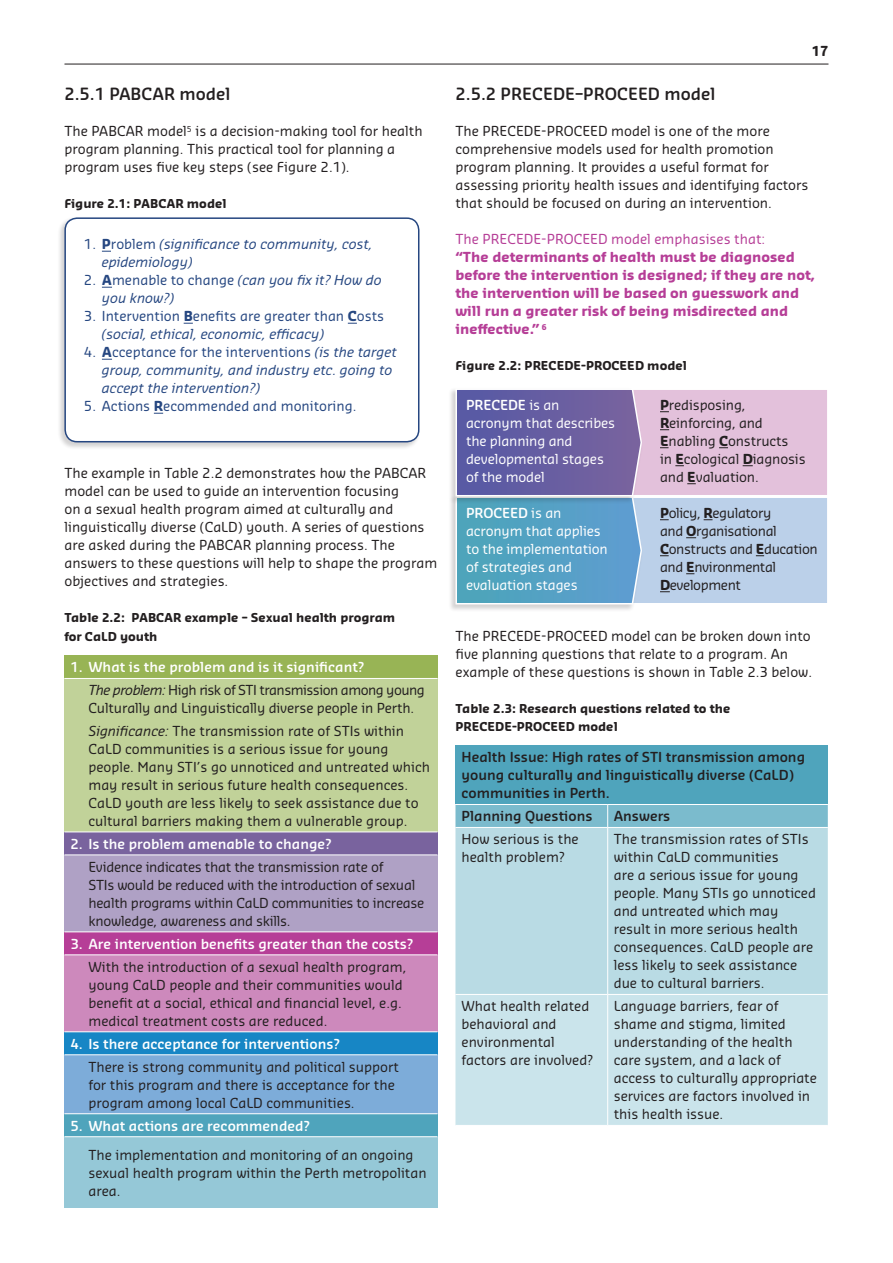
<style>
.page{position:relative;width:893px;height:1263px;background:#fff}
.page>*{position:absolute;margin:0;border:0;box-sizing:border-box;transform-origin:0 0}
.Subhead_3_copy{font:600 16.5px "Sansa Soft Pro";color:#231f20}
.Body_copy{font:13.5px/18px "Sansa Soft Pro";color:#231f20}
.t1{font:italic 13.5px/18px "Sansa Soft Pro";color:#264781}
.Body_copy-2{font:700 13.5px/18px "Sansa Soft Pro";color:#b63e97}
.Body_copy-3{font:600 13.5px "Sansa Soft Pro";color:#fff}
.Body_copy-4{font:13.5px/18px "Sansa Soft Pro";letter-spacing:-.02em;color:#231f20}
.Body_copy-5{font:13.5px/18px "Sansa Soft Pro";letter-spacing:-.01em;color:#fff}
.Body_copy-6{font:600 13.5px/18px "Sansa Soft Pro";color:#231f20}
.t2{font:13.5px/18px "Sansa Soft Pro";color:#264781}
.Body_copy-7{font:13.5px/18px "Sansa Soft Pro";letter-spacing:-.03em;color:#231f20}
.Body_copy-8{font:13.5px "Sansa Soft Pro";color:#b63e97}
.t3{font:700 13.5px "Sansa Soft Pro";color:#231f20}
.Figure_subheads{font:700 12px/18px "Sansa Soft Pro";color:#231f20}
.s1{font-style:normal}
.s2{font-weight:700;font-style:normal}
.s3{font-weight:700}
.s4{font-style:italic}
.s5{font-weight:600}
</style>
<div class="page">
<hr style="left:65px;top:64px;width:763px;height:1px;background:#231f20">
<div style="left:455px;top:745px;width:373px;height:59px;background:#4fa4bc"></div>
<div style="left:455px;top:828px;width:373px;height:166px;background:#b9dbe4"></div>
<div style="left:455px;top:995px;width:373px;height:130px;background:#cae4eb"></div>
<hr style="left:607px;top:828px;width:1px;height:166px;background:#fff">
<div style="left:455px;top:804px;width:373px;height:23px;background:#7bbbcd"></div>
<hr style="left:607px;top:995px;width:1px;height:130px;background:#fff">
<div style="left:57px;top:216px;width:364px;height:234px;background:#231f20;opacity:.2"></div>
<div style="left:65px;top:218px;width:354px;height:224px;background:#fff;border-radius:12px"></div>
<div style="left:64px;top:217px;width:355px;height:225px;border:2px solid #264781;border-radius:12px"></div>
<div style="left:64px;top:655px;width:373px;height:23px;background:#98b455"></div>
<div style="left:64px;top:678px;width:373px;height:154px;background:#c1d299"></div>
<div style="left:64px;top:832px;width:373px;height:23px;background:#79639e"></div>
<div style="left:64px;top:855px;width:373px;height:77px;background:#afa1c5"></div>
<div style="left:64px;top:932px;width:373px;height:23px;background:#b63e97"></div>
<div style="left:64px;top:955px;width:373px;height:77px;background:#cd89bc"></div>
<div style="left:64px;top:1032px;width:373px;height:23px;background:#1786c5"></div>
<div style="left:64px;top:1055px;width:373px;height:59px;background:#7dacd9"></div>
<div style="left:64px;top:1114px;width:373px;height:23px;background:#4fa4bc"></div>
<div style="left:64px;top:1137px;width:373px;height:70px;background:#95c8d7"></div>
<hr style="left:64px;top:678px;width:373px;height:1px;background:#fff">
<hr style="left:64px;top:831px;width:373px;height:1px;background:#fff">
<hr style="left:64px;top:854px;width:373px;height:1px;background:#fff">
<hr style="left:64px;top:931px;width:373px;height:1px;background:#fff">
<hr style="left:64px;top:954px;width:373px;height:1px;background:#fff">
<hr style="left:64px;top:1031px;width:373px;height:1px;background:#fff">
<hr style="left:64px;top:1054px;width:373px;height:1px;background:#fff">
<hr style="left:64px;top:1113px;width:373px;height:1px;background:#fff">
<hr style="left:64px;top:1136px;width:373px;height:1px;background:#fff">
<div style="left:455px;top:389px;width:373px;height:107px;background:#e3c1db"></div>
<div style="left:455px;top:388px;width:373px;height:108px;border:2px solid #fff"></div>
<div style="left:455px;top:497px;width:373px;height:107px;background:#bbd0e9"></div>
<div style="left:455px;top:496px;width:373px;height:108px;border:2px solid #fff"></div>
<div style="left:448px;top:495px;width:195px;height:117px;background:#231f20;opacity:.2"></div>
<div style="left:448px;top:387px;width:195px;height:117px;background:#231f20;opacity:.2"></div>
<svg style="left:455px;top:388px;width:188px;height:217px;background:#6886b6"></svg>
<p class="Subhead_3_copy" style="left:64px;top:83px;width:168px">2.5.1 PABCAR model</p>
<p class="Body_copy" style="left:64px;top:122px;width:360px">The PABCAR model<sup>5</sup> is a decision-making tool for health program planning. This practical tool for planning a program uses five key steps (see Figure 2.1).</p>
<p class="Figure_subheads" style="left:64px;top:195px;width:164px">Figure 2.1: PABCAR model</p>
<p class="t1" style="left:102px;top:235px;width:272px;text-indent:-18px"><span class="s1">1.</span> <span class="s2">P</span><span class="s1">roblem</span> (significance to community, cost, epidemiology)</p>
<p class="t1" style="left:102px;top:271px;width:281px;text-indent:-18px"><span class="s1">2.</span> <span class="s2">A</span><span class="s1">menable to change</span> (can you fix it? How do you know?)</p>
<p class="t2" style="left:102px;top:307px;width:284px;text-indent:-18px">3. Intervention <span class="s3">B</span>enefits are greater than <span class="s3">C</span>osts <span class="s4">(social, ethical, economic, efficacy)</span></p>
<p class="t1" style="left:102px;top:343px;width:296px;text-indent:-18px"><span class="s1">4.</span> <span class="s2">A</span><span class="s1">cceptance for the interventions</span> (is the target group, community, and industry etc. going to accept the intervention?)</p>
<p class="t2" style="left:84px;top:397px;width:274px">5. Actions <span class="s3">R</span>ecommended and monitoring.</p>
<p class="Body_copy" style="left:64px;top:464px;width:374px">The example in Table 2.2 demonstrates how the PABCAR model can be used to guide an intervention focusing<br>on a sexual health program aimed at culturally and linguistically diverse (CaLD) youth. A series of questions are asked during the PABCAR planning process. The answers to these questions will help to shape the program objectives and strategies.</p>
<p class="Figure_subheads" style="left:64px;top:609px;width:332px">Table 2.2: PABCAR example – Sexual health program for CaLD youth</p>
<p class="Body_copy-3" style="left:70px;top:658px;width:295px">1. What is the problem and is it significant?</p>
<p class="Body_copy" style="left:88px;top:681px;width:338px"><span class="s4">The problem:</span> High risk of STI transmission among young<br>Culturally and Linguistically diverse people in Perth.</p>
<p class="Body_copy" style="left:88px;top:721px;width:343px"><span class="s4">Significance:</span> The transmission rate of STIs within CaLD communities is a serious issue for young people. Many STI’s go unnoticed and untreated which may result in serious future health consequences.<br>CaLD youth are less likely to seek assistance due to cultural barriers making them a vulnerable group.</p>
<p class="Body_copy-3" style="left:70px;top:835px;width:263px">2. Is the problem amenable to change?</p>
<p class="Body_copy-4" style="left:88px;top:857px;width:338px">Evidence indicates that the transmission rate of<br>STIs would be reduced with the introduction of sexual health programs within CaLD communities to increase knowledge, awareness and skills.</p>
<p class="Body_copy-3" style="left:70px;top:935px;width:344px">3. Are intervention benefits greater than the costs?</p>
<p class="Body_copy" style="left:88px;top:957px;width:319px">With the introduction of a sexual health program, young CaLD people and their communities would benefit at a social, ethical and financial level, e.g. medical treatment costs are reduced.</p>
<p class="Body_copy-3" style="left:70px;top:1035px;width:271px">4. Is there acceptance for interventions?</p>
<p class="Body_copy" style="left:88px;top:1057px;width:312px">There is strong community and political support for this program and there is acceptance for the program among local CaLD communities.</p>
<p class="Body_copy-3" style="left:70px;top:1117px;width:241px">5. What actions are recommended?</p>
<p class="Body_copy" style="left:88px;top:1145px;width:340px">The implementation and monitoring of an ongoing sexual health program within the Perth metropolitan area.</p>
<p class="t3" style="left:812px;top:42px;width:18px">17</p>
<p class="Subhead_3_copy" style="left:455px;top:83px;width:262px">2.5.2 PRECEDE–PROCEED model</p>
<p class="Body_copy" style="left:455px;top:122px;width:355px">The PRECEDE-PROCEED model is one of the more comprehensive models used for health promotion program planning. It provides a useful format for assessing priority health issues and identifying factors that should be focused on during an intervention.</p>
<p class="Body_copy-8" style="left:455px;top:230px;width:311px">The PRECEDE-PROCEED model emphasises that:</p>
<p class="Body_copy-2" style="left:455px;top:248px;width:361px">“The determinants of health must be diagnosed before the intervention is designed; if they are not, the intervention will be based on guesswork and will run a greater risk of being misdirected and ineffective.” <sup>6</sup></p>
<p class="Figure_subheads" style="left:455px;top:357px;width:233px">Figure 2.2: PRECEDE-PROCEED model</p>
<p class="Body_copy-5" style="left:466px;top:395px;width:151px"><span class="s5">PRECEDE</span> is an acronym that describes the planning and developmental stages of the model</p>
<p class="Body_copy-5" style="left:466px;top:503px;width:143px"><span class="s5">PROCEED</span> is an acronym that applies to the implementation of strategies and evaluation stages</p>
<p class="Body_copy" style="left:660px;top:395px;width:147px"><span class="s3">P</span>redisposing,<br><span class="s3">R</span>einforcing, and<br><span class="s3">E</span>nabling <span class="s3">C</span>onstructs<br>in <span class="s3">E</span>cological <span class="s3">D</span>iagnosis and <span class="s3">E</span>valuation.</p>
<p class="Body_copy-7" style="left:660px;top:503px;width:159px"><span class="s3">P</span>olicy, <span class="s3">R</span>egulatory<br>and <span class="s3">O</span>rganisational<br><span class="s3">C</span>onstructs and <span class="s3">E</span>ducation and <span class="s3">E</span>nvironmental<br><span class="s3">D</span>evelopment</p>
<p class="Body_copy" style="left:455px;top:626px;width:358px">The PRECEDE-PROCEED model can be broken down into five planning questions that relate to a program. An example of these questions is shown in Table 2.3 below.</p>
<p class="Figure_subheads" style="left:455px;top:699px;width:276px">Table 2.3: Research questions related to the<br>PRECEDE-PROCEED model</p>
<p class="Body_copy-6" style="left:461px;top:748px;width:345px">Health Issue: High rates of STI transmission among young culturally and linguistically diverse (CaLD) communities in Perth.</p>
<p class="Body_copy-6" style="left:461px;top:807px;width:133px">Planning Questions</p>
<p class="Body_copy-6" style="left:614px;top:807px;width:58px">Answers</p>
<p class="Body_copy" style="left:461px;top:830px;width:119px">How serious is the health problem?</p>
<p class="Body_copy" style="left:614px;top:830px;width:204px">The transmission rates of STIs within CaLD communities<br>are a serious issue for young people. Many STIs go unnoticed and untreated which may result in more serious health consequences. CaLD people are less likely to seek assistance due to cultural barriers.</p>
<p class="Body_copy" style="left:461px;top:997px;width:133px">What health related behavioral and environmental factors are involved?</p>
<p class="Body_copy" style="left:614px;top:997px;width:205px">Language barriers, fear of shame and stigma, limited understanding of the health care system, and a lack of access to culturally appropriate services are factors involved in this health issue.</p>
</div>
